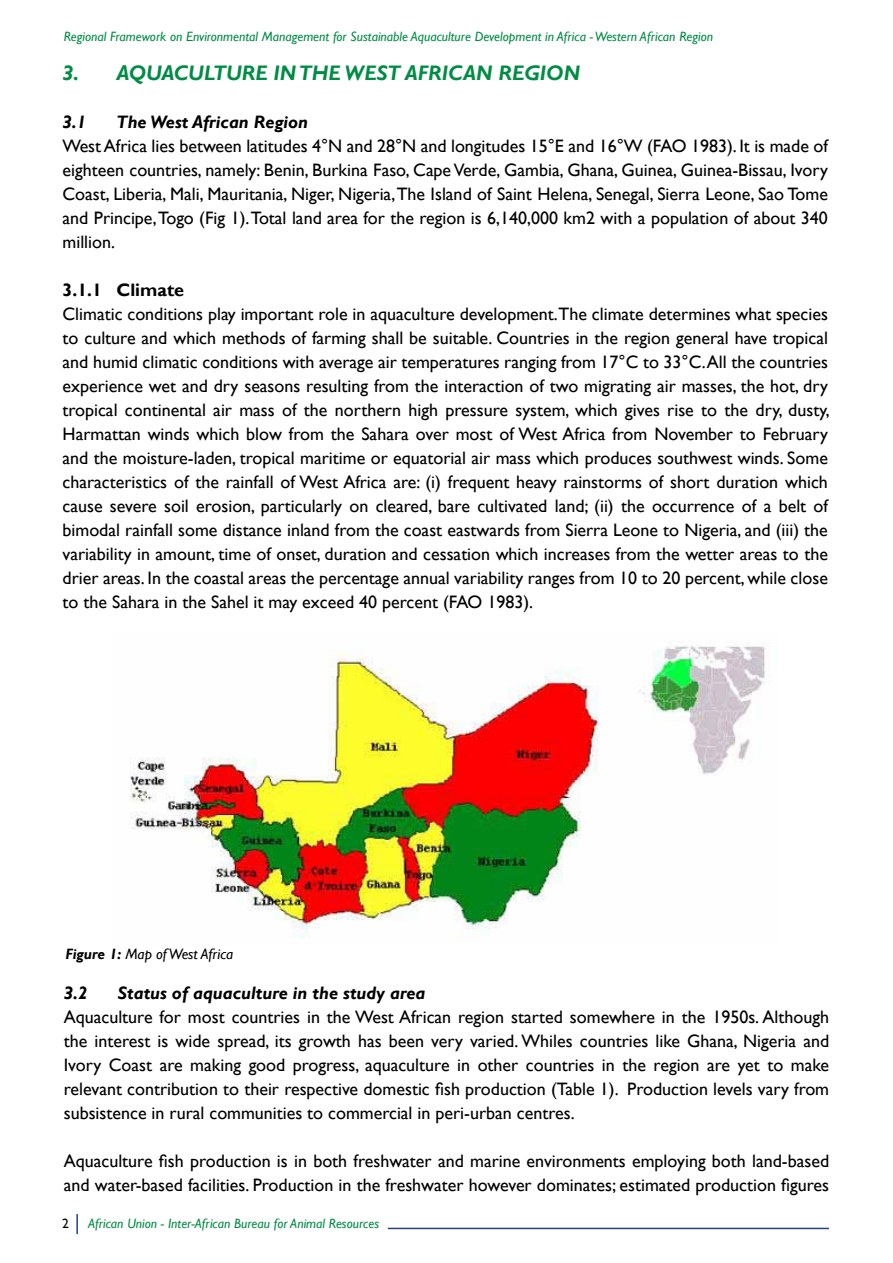
<style>
.page{position:relative;width:893px;height:1263px;background:#fff}
.page>*{position:absolute;margin:0;border:0;box-sizing:border-box;transform-origin:0 0}
.t1{font:italic 700 21px "Gill Sans";color:#008c44}
.t2{font:18px/24px "Gill Sans";color:#000;text-align:justify}
.t3{font:italic 700 18px "Gill Sans";color:#000}
.t4{font:700 18px "Gill Sans";color:#000}
.t5{font:italic 15px "Gill Sans";color:#000}
.t6{font:italic 13.5px "Gill Sans";color:#008c44}
.t7{font:13.5px "Gill Sans";color:#000}
.s1{font-weight:700}
</style>
<div class="page">
<hr style="left:76px;top:1214px;width:2px;height:20px;background:#25408f">
<hr style="left:388px;top:1228px;width:441px;height:1px;background:#25408f">
<img style="left:130px;top:646px;width:636px;height:292px">
<p class="t6" style="left:64px;top:29px;width:651px">Regional Framework on Environmental Management for Sustainable Aquaculture Development in Africa - Western African Region</p>
<p class="t1" style="left:63px;top:61px;width:519px">3. AQUACULTURE IN THE WEST AFRICAN REGION</p>
<p class="t3" style="left:63px;top:111px;width:25px">3.1</p>
<p class="t3" style="left:117px;top:111px;width:193px">The West African Region</p>
<p class="t2" style="left:63px;top:134px;width:767px">West Africa lies between latitudes 4°N and 28°N and longitudes 15°E and 16°W (FAO 1983). It is made of eighteen countries, namely: Benin, Burkina Faso, Cape Verde, Gambia, Ghana, Guinea, Guinea-Bissau, Ivory Coast, Liberia, Mali, Mauritania, Niger, Nigeria, The Island of Saint Helena, Senegal, Sierra Leone, Sao Tome and Principe, Togo (Fig 1). Total land area for the region is 6,140,000 km2 with a population of about 340 million.</p>
<p class="t4" style="left:63px;top:279px;width:123px">3.1.1 Climate</p>
<p class="t2" style="left:63px;top:302px;width:769px">Climatic conditions play important role in aquaculture development.The climate determines what species to culture and which methods of farming shall be suitable. Countries in the region general have tropical and humid climatic conditions with average air temperatures ranging from 17°C to 33°C.All the countries experience wet and dry seasons resulting from the interaction of two migrating air masses, the hot, dry tropical continental air mass of the northern high pressure system, which gives rise to the dry, dusty, Harmattan winds which blow from the Sahara over most of West Africa from November to February and the moisture-laden, tropical maritime or equatorial air mass which produces southwest winds. Some characteristics of the rainfall of West Africa are: (i) frequent heavy rainstorms of short duration which cause severe soil erosion, particularly on cleared, bare cultivated land; (ii) the occurrence of a belt of bimodal rainfall some distance inland from the coast eastwards from Sierra Leone to Nigeria, and (iii) the variability in amount, time of onset, duration and cessation which increases from the wetter areas to the drier areas. In the coastal areas the percentage annual variability ranges from 10 to 20 percent, while close to the Sahara in the Sahel it may exceed 40 percent (FAO 1983).</p>
<p class="t5" style="left:65px;top:945px;width:169px"><span class="s1">Figure 1:</span> Map of West Africa</p>
<p class="t3" style="left:64px;top:982px;width:25px">3.2</p>
<p class="t3" style="left:118px;top:982px;width:309px">Status of aquaculture in the study area</p>
<p class="t2" style="left:64px;top:1005px;width:767px">Aquaculture for most countries in the West African region started somewhere in the 1950s. Although the interest is wide spread, its growth has been very varied. Whiles countries like Ghana, Nigeria and Ivory Coast are making good progress, aquaculture in other countries in the region are yet to make relevant contribution to their respective domestic fish production (Table 1). Production levels vary from subsistence in rural communities to commercial in peri-urban centres.</p>
<p class="t2" style="left:64px;top:1149px;width:767px">Aquaculture fish production is in both freshwater and marine environments employing both land-based and water-based facilities. Production in the freshwater however dominates; estimated production figures</p>
<p class="t7" style="left:62px;top:1216px;width:8px">2</p>
<p class="t6" style="left:88px;top:1216px;width:293px">African Union - Inter-African Bureau for Animal Resources</p>
</div>
